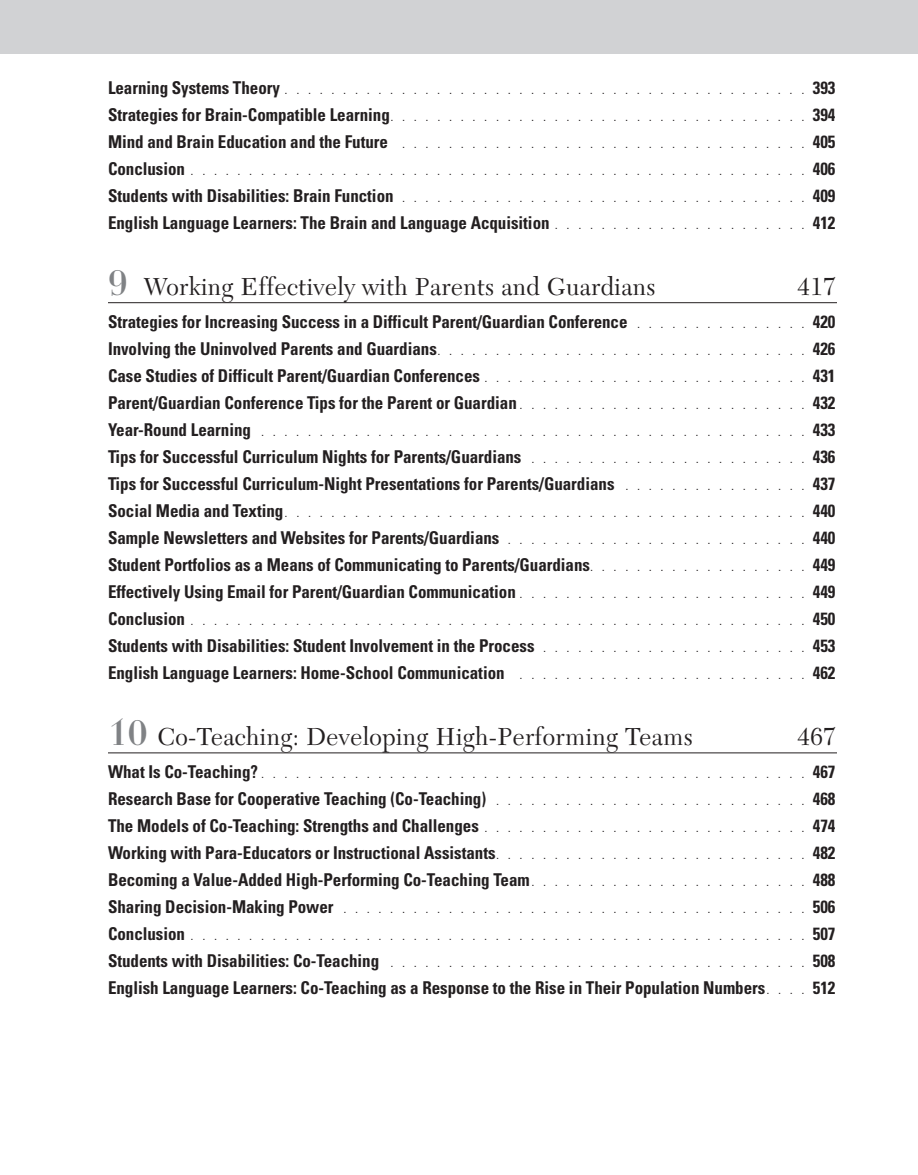
<style>
.page{position:relative;width:918px;height:1175px;background:#fff}
.page>*{position:absolute;margin:0;border:0;box-sizing:border-box;transform-origin:0 0}
.TCC{font:25.65px "New Caledonia";letter-spacing:.015em;color:#231f20;scale:.96 1}
.TCS1{font:700 condensed 17.7px "Univers";color:#231f20;scale:.96 1}
.TCS1-2{font:300 13.5px "Univers";color:#231f20}
.s1{font-weight:700;font-stretch:condensed;font-size:17.7px}
.s2{font-weight:300;font-stretch:normal;font-size:13.5px}
.s3{font-family:"Mona Lisa Solid";font-size:41.7px;color:#808285}
</style>
<div class="page">
<div style="left:0;top:0;width:918px;height:54px;background:#d1d2d4"></div>
<hr style="left:108px;top:302px;width:729px;height:1px;background:#231f20">
<hr style="left:108px;top:752px;width:729px;height:1px;background:#231f20">
<p class="TCS1-2" style="left:108px;top:81px;width:729px"><span class="s1">Learning Systems Theory</span> . . . . . . . . . . . . . . . . . . . . . . . . . . . . . . . . . . . . . . . . . . . . . <span class="s1">393</span></p>
<p class="TCS1" style="left:108px;top:104px;width:759px">Strategies for Brain-Compatible Learning <span class="s2">. . . . . . . . . . . . . . . . . . . . . . . . . . . . . . . . . . . .</span> 394</p>
<p class="TCS1" style="left:108px;top:131px;width:759px">Mind and Brain Education and the Future <span class="s2">. . . . . . . . . . . . . . . . . . . . . . . . . . . . . . . . . . .</span> 405</p>
<p class="TCS1-2" style="left:108px;top:162px;width:729px"><span class="s1">Conclusion</span> . . . . . . . . . . . . . . . . . . . . . . . . . . . . . . . . . . . . . . . . . . . . . . . . . . . . . <span class="s1">406</span></p>
<p class="TCS1" style="left:108px;top:185px;width:759px">Students with Disabilities: Brain Function <span class="s2">. . . . . . . . . . . . . . . . . . . . . . . . . . . . . . . . . . .</span> 409</p>
<p class="TCS1" style="left:108px;top:212px;width:759px">English Language Learners: The Brain and Language Acquisition <span class="s2">. . . . . . . . . . . . . . . . . . . . . .</span> 412</p>
<p class="TCC" style="left:108px;top:271px;width:572px"><span class="s3">9</span> Working Effectively with Parents and Guardians</p>
<p class="TCC" style="left:798px;top:271px;width:41px">417</p>
<p class="TCS1" style="left:108px;top:311px;width:759px">Strategies for Increasing Success in a Difficult Parent/Guardian Conference <span class="s2">. . . . . . . . . . . . . . .</span> 420</p>
<p class="TCS1" style="left:108px;top:338px;width:759px">Involving the Uninvolved Parents and Guardians <span class="s2">. . . . . . . . . . . . . . . . . . . . . . . . . . . . . . . .</span> 426</p>
<p class="TCS1" style="left:108px;top:365px;width:759px">Case Studies of Difficult Parent/Guardian Conferences <span class="s2">. . . . . . . . . . . . . . . . . . . . . . . . . . . .</span> 431</p>
<p class="TCS1" style="left:108px;top:392px;width:759px">Parent/Guardian Conference Tips for the Parent or Guardian <span class="s2">. . . . . . . . . . . . . . . . . . . . . . . . .</span> 432</p>
<p class="TCS1-2" style="left:108px;top:423px;width:729px"><span class="s1">Year-Round Learning</span> . . . . . . . . . . . . . . . . . . . . . . . . . . . . . . . . . . . . . . . . . . . . . . . <span class="s1">433</span></p>
<p class="TCS1" style="left:108px;top:446px;width:759px">Tips for Successful Curriculum Nights for Parents/Guardians <span class="s2">. . . . . . . . . . . . . . . . . . . . . . . .</span> 436</p>
<p class="TCS1" style="left:108px;top:473px;width:759px">Tips for Successful Curriculum-Night Presentations for Parents/Guardians <span class="s2">. . . . . . . . . . . . . . . .</span> 437</p>
<p class="TCS1-2" style="left:108px;top:504px;width:729px"><span class="s1">Social Media and Texting</span> . . . . . . . . . . . . . . . . . . . . . . . . . . . . . . . . . . . . . . . . . . . . . <span class="s1">440</span></p>
<p class="TCS1" style="left:108px;top:527px;width:759px">Sample Newsletters and Websites for Parents/Guardians <span class="s2">. . . . . . . . . . . . . . . . . . . . . . . . . .</span> 440</p>
<p class="TCS1" style="left:108px;top:554px;width:759px">Student Portfolios as a Means of Communicating to Parents/Guardians<span class="s2">. . . . . . . . . . . . . . . . . . .</span> 449</p>
<p class="TCS1" style="left:108px;top:581px;width:759px">Effectively Using Email for Parent/Guardian Communication <span class="s2">. . . . . . . . . . . . . . . . . . . . . . . . .</span> 449</p>
<p class="TCS1-2" style="left:108px;top:612px;width:729px"><span class="s1">Conclusion</span> . . . . . . . . . . . . . . . . . . . . . . . . . . . . . . . . . . . . . . . . . . . . . . . . . . . . . <span class="s1">450</span></p>
<p class="TCS1" style="left:108px;top:635px;width:759px">Students with Disabilities: Student Involvement in the Process <span class="s2">. . . . . . . . . . . . . . . . . . . . . . .</span> 453</p>
<p class="TCS1" style="left:108px;top:662px;width:759px">English Language Learners: Home-School Communication <span class="s2">. . . . . . . . . . . . . . . . . . . . . . . . .</span> 462</p>
<p class="TCC" style="left:108px;top:721px;width:611px"><span class="s3">10</span> Co-Teaching: Developing High-Performing Teams</p>
<p class="TCC" style="left:798px;top:721px;width:41px">467</p>
<p class="TCS1-2" style="left:108px;top:765px;width:729px"><span class="s1">What Is Co-Teaching?</span> . . . . . . . . . . . . . . . . . . . . . . . . . . . . . . . . . . . . . . . . . . . . . . . <span class="s1">467</span></p>
<p class="TCS1" style="left:108px;top:788px;width:759px">Research Base for Cooperative Teaching (Co-Teaching) <span class="s2">. . . . . . . . . . . . . . . . . . . . . . . . . . .</span> 468</p>
<p class="TCS1" style="left:108px;top:815px;width:759px">The Models of Co-Teaching: Strengths and Challenges <span class="s2">. . . . . . . . . . . . . . . . . . . . . . . . . . . .</span> 474</p>
<p class="TCS1" style="left:108px;top:842px;width:759px">Working with Para-Educators or Instructional Assistants <span class="s2">. . . . . . . . . . . . . . . . . . . . . . . . . . .</span> 482</p>
<p class="TCS1" style="left:108px;top:869px;width:759px">Becoming a Value-Added High-Performing Co-Teaching Team <span class="s2">. . . . . . . . . . . . . . . . . . . . . . . .</span> 488</p>
<p class="TCS1-2" style="left:108px;top:900px;width:729px"><span class="s1">Sharing Decision-Making Power</span> . . . . . . . . . . . . . . . . . . . . . . . . . . . . . . . . . . . . . . . . <span class="s1">506</span></p>
<p class="TCS1-2" style="left:108px;top:927px;width:729px"><span class="s1">Conclusion</span> . . . . . . . . . . . . . . . . . . . . . . . . . . . . . . . . . . . . . . . . . . . . . . . . . . . . . <span class="s1">507</span></p>
<p class="TCS1" style="left:108px;top:950px;width:759px">Students with Disabilities: Co-Teaching <span class="s2">. . . . . . . . . . . . . . . . . . . . . . . . . . . . . . . . . . . .</span> 508</p>
<p class="TCS1" style="left:108px;top:977px;width:759px">English Language Learners: Co-Teaching as a Response to the Rise in Their Population Numbers <span class="s2">. . . .</span> 512</p>
</div>
